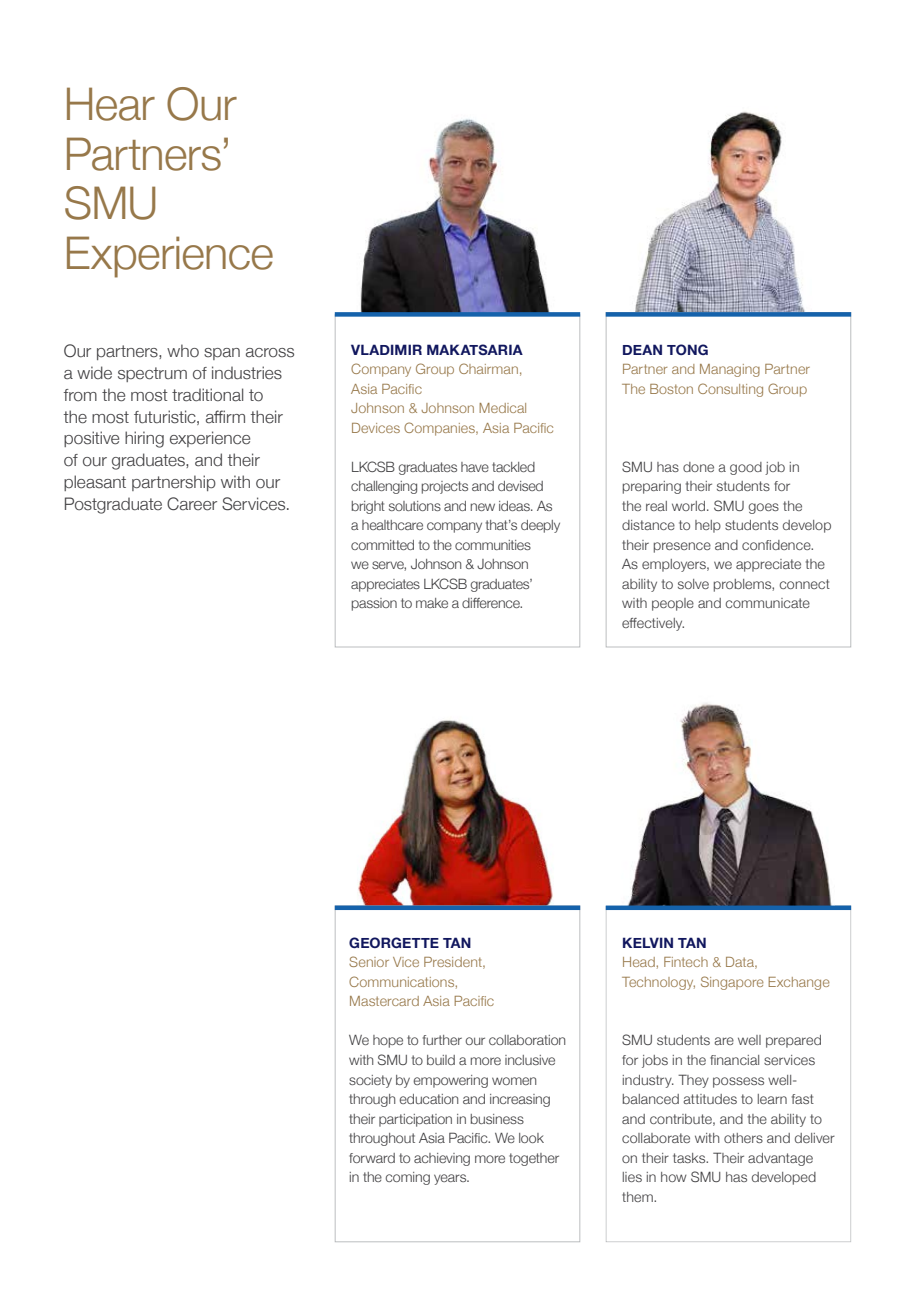
<style>
.page{position:relative;width:915px;height:1306px;background:#fff}
.page>*{position:absolute;margin:0;border:0;box-sizing:border-box;transform-origin:0 0}
.t1{font:300 45px/49.5px "Helvetica Neue";letter-spacing:-.015em;color:#97784a}
.t2{font:300 17.25px/21.8px "Helvetica Neue";color:#414042}
.t3{font:300 14.25px/19.5px "Helvetica Neue";letter-spacing:-.005em;color:#414042}
.t4{font:300 14.25px/19.5px "Helvetica Neue";letter-spacing:.01em;color:#97784a}
.t5{font:700 14.25px "Helvetica Neue";letter-spacing:.015em;color:#11175e}
</style>
<div class="page">
<img style="left:635px;top:111px;width:170px;height:201px">
<img style="left:360px;top:118px;width:190px;height:194px">
<img style="left:358px;top:720px;width:195px;height:185px">
<div style="left:334px;top:314px;width:246px;height:333px;border:1px solid #bcbec0"></div>
<svg style="left:334px;top:312px;width:246px;height:4px"></svg>
<div style="left:334px;top:905px;width:246px;height:337px;border:1px solid #bcbec0"></div>
<div style="left:334px;top:905px;width:246px;height:5px;background:#1562ab"></div>
<svg style="left:605px;top:910px;width:245px;height:332px"></svg>
<img style="left:628px;top:703px;width:204px;height:202px">
<div style="left:605px;top:905px;width:245px;height:5px;background:#1562ab"></div>
<div style="left:605px;top:312px;width:245px;height:335px;border:1px solid #bcbec0"></div>
<svg style="left:605px;top:312px;width:245px;height:4px"></svg>
<h1 class="t1" style="left:64px;top:76px;width:211px">Hear Our<br>Partners’<br>SMU<br>Experience</h1>
<p class="t2" style="left:64px;top:339px;width:232px">Our partners, who span across a wide spectrum of industries from the most traditional to<br>the most futuristic, affirm their positive hiring experience<br>of our graduates, and their pleasant partnership with our<br>Postgraduate Career Services.</p>
<p class="t5" style="left:351px;top:338px;width:173px">VLADIMIR MAKATSARIA</p>
<p class="t4" style="left:351px;top:358px;width:204px">Company Group Chairman,<br>Asia Pacific<br>Johnson &amp; Johnson Medical<br>Devices Companies, Asia Pacific</p>
<p class="t3" style="left:351px;top:456px;width:210px">LKCSB graduates have tackled challenging projects and devised bright solutions and new ideas. As a healthcare company that’s deeply committed to the communities<br>we serve, Johnson &amp; Johnson appreciates LKCSB graduates’ passion to make a difference.</p>
<p class="t5" style="left:622px;top:338px;width:88px">DEAN TONG</p>
<p class="t4" style="left:622px;top:358px;width:189px">Partner and Managing Partner<br>The Boston Consulting Group</p>
<p class="t3" style="left:622px;top:456px;width:211px">SMU has done a good job in preparing their students for<br>the real world. SMU goes the distance to help students develop their presence and confidence.<br>As employers, we appreciate the ability to solve problems, connect with people and communicate effectively.</p>
<p class="t5" style="left:349px;top:931px;width:124px">GEORGETTE TAN</p>
<p class="t4" style="left:349px;top:951px;width:146px">Senior Vice President,<br>Communications,<br>Mastercard Asia Pacific</p>
<p class="t3" style="left:349px;top:1029px;width:218px">We hope to further our collaboration with SMU to build a more inclusive society by empowering women through education and increasing their participation in business throughout Asia Pacific. We look forward to achieving more together in the coming years.</p>
<p class="t5" style="left:622px;top:931px;width:86px">KELVIN TAN</p>
<p class="t4" style="left:622px;top:951px;width:209px">Head, Fintech &amp; Data,<br>Technology, Singapore Exchange</p>
<p class="t3" style="left:622px;top:1029px;width:214px">SMU students are well prepared for jobs in the financial services industry. They possess well&shy;balanced attitudes to learn fast and contribute, and the ability to collaborate with others and deliver on their tasks. Their advantage lies in how SMU has developed them.</p>
</div>
